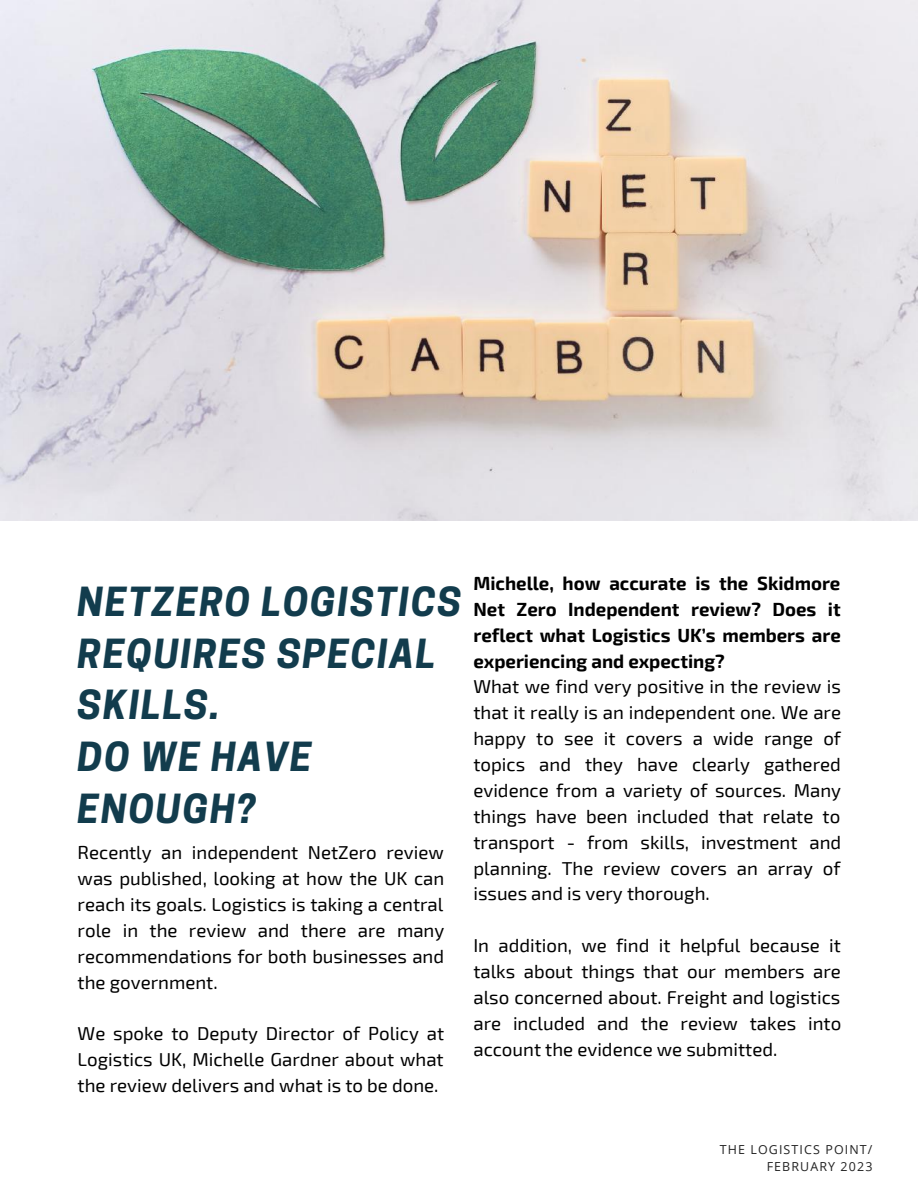
<style>
.page{position:relative;width:918px;height:1188px;background:#fff}
.page>*{position:absolute;margin:0;border:0;box-sizing:border-box;transform-origin:0 0}
.t1{font:italic 700 37.65px/51.8px "Cooper Hewitt";letter-spacing:.05em;color:#123c4d}
.t2{font:18.75px/25.8px "Exo 2";color:#000;text-align:justify}
.t3{font:700 18.75px/25.8px "Exo 2";color:#000;text-align:justify}
.t4{font:12.45px/16.8px "Open Sans";letter-spacing:.09em;color:#222;text-align:right}
</style>
<div class="page">
<img style="left:0;top:0;width:918px;height:521px">
<h1 class="t1" style="left:78px;top:581px;width:385px">NETZERO LOGISTICS<br>REQUIRES SPECIAL<br>SKILLS.<br>DO WE HAVE<br>ENOUGH?</h1>
<p class="t2" style="left:78px;top:839px;width:368px">Recently an independent NetZero review was published, looking at how the UK can reach its goals. Logistics is taking a central role in the review and there are many recommendations for both businesses and the government.</p>
<p class="t2" style="left:78px;top:1020px;width:368px">We spoke to Deputy Director of Policy at Logistics UK, Michelle Gardner about what the review delivers and what is to be done.</p>
<p class="t3" style="left:473px;top:569px;width:369px">Michelle, how accurate is the Skidmore Net Zero Independent review? Does it reflect what Logistics UK’s members are experiencing and expecting?</p>
<p class="t2" style="left:473px;top:673px;width:369px">What we find very positive in the review is that it really is an independent one. We are happy to see it covers a wide range of topics and they have clearly gathered evidence from a variety of sources. Many things have been included that relate to transport - from skills, investment and planning. The review covers an array of issues and is very thorough.</p>
<p class="t2" style="left:473px;top:932px;width:369px">In addition, we find it helpful because it talks about things that our members are also concerned about. Freight and logistics are included and the review takes into account the evidence we submitted.</p>
<p class="t4" style="left:720px;top:1141px;width:154px">THE LOGISTICS POINT/<br>FEBRUARY 2023</p>
</div>
